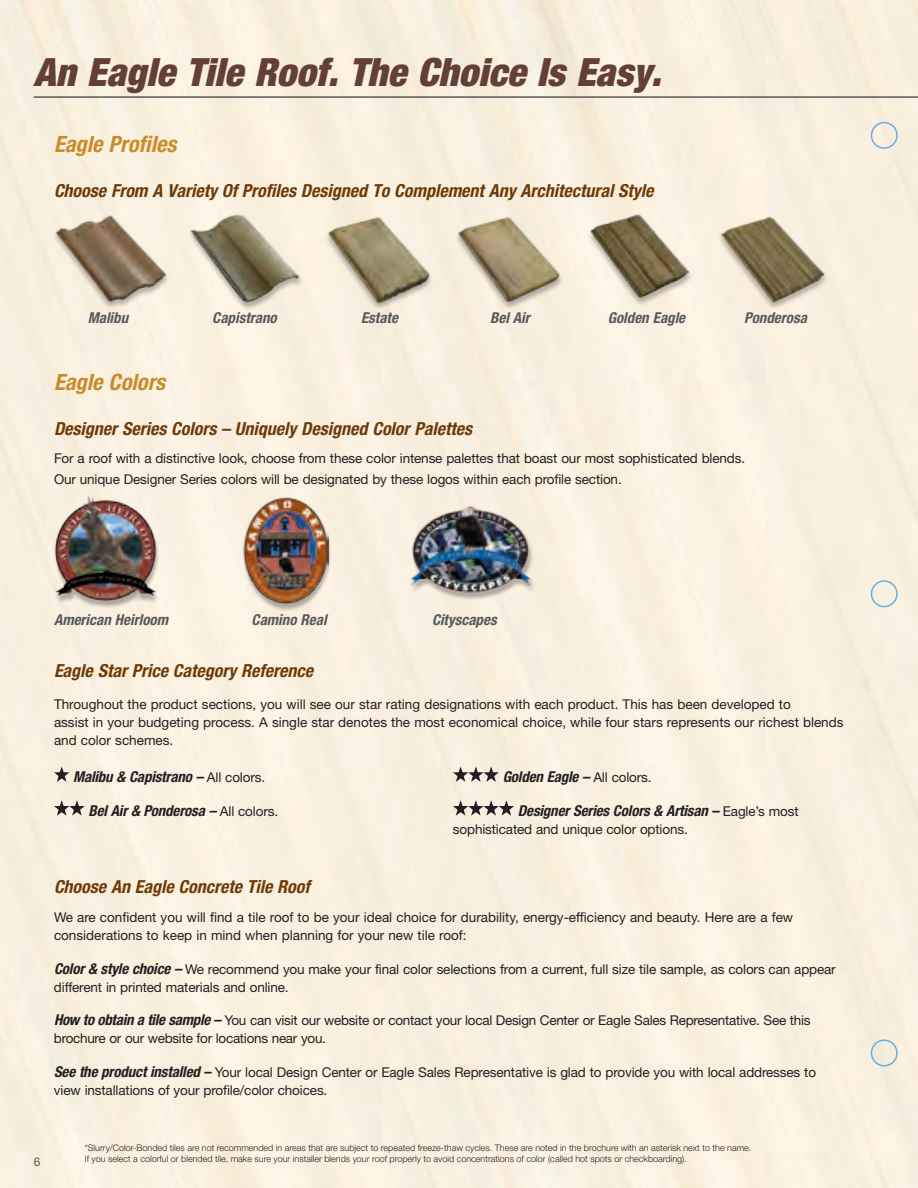
<style>
.page{position:relative;width:918px;height:1188px;background:#fff}
.page>*{position:absolute;margin:0;border:0;box-sizing:border-box;transform-origin:0 0}
.t1{font:italic 900 condensed 39px "Helvetica Neue";color:#633f35}
.t2{font:italic 700 condensed 22.5px "Helvetica Neue";color:#c98c2a}
.t3{font:italic 700 condensed 18px "Helvetica Neue";color:#6e3a07}
.t4{font:italic 700 condensed 15px "Helvetica Neue";letter-spacing:-.01em;color:#231f20}
.t5{font:italic 700 condensed 15px "Helvetica Neue";color:#57585a}
.t6{font:13.5px/18px "Helvetica Neue";letter-spacing:-.01em;color:#231f20}
.t7{font:12px "Helvetica Neue";color:#57585a}
.t8{font:300 9px/10.8px "Helvetica Neue";color:#231f20}
.s1{font-weight:400;font-style:normal;font-stretch:normal;font-size:13.5px}
.s2{font-weight:700;font-style:italic;font-stretch:condensed;font-size:15px}
</style>
<div class="page">
<hr style="left:34px;top:96px;width:884px;height:2px;background:#57585a">
<svg style="left:54px;top:766px;width:15px;height:16px"></svg>
<svg style="left:54px;top:800px;width:31px;height:16px"></svg>
<svg style="left:453px;top:766px;width:46px;height:16px"></svg>
<svg style="left:453px;top:800px;width:61px;height:16px"></svg>
<div style="left:586px;top:214px;width:107px;height:91px;background:#2a2525;opacity:.35"></div>
<img style="left:584px;top:212px;width:112px;height:90px">
<div style="left:716px;top:217px;width:112px;height:93px;background:#2a2525;opacity:.35"></div>
<img style="left:716px;top:212px;width:112px;height:90px">
<div style="left:324px;top:217px;width:109px;height:92px;background:#2a2525;opacity:.35"></div>
<img style="left:321px;top:212px;width:111px;height:90px">
<div style="left:454px;top:217px;width:109px;height:92px;background:#2a2525;opacity:.35"></div>
<img style="left:452px;top:212px;width:111px;height:90px">
<div style="left:186px;top:213px;width:117px;height:97px;background:#2a2525;opacity:.35"></div>
<img style="left:190px;top:213px;width:114px;height:91px">
<div style="left:52px;top:214px;width:118px;height:96px;background:#2a2525;opacity:.35"></div>
<img style="left:54px;top:213px;width:114px;height:91px">
<div style="left:54px;top:498px;width:482px;height:113px;background:#f9f0e1"></div>
<img style="left:405px;top:496px;width:127px;height:104px">
<img style="left:48px;top:496px;width:114px;height:108px">
<img style="left:243px;top:496px;width:85px;height:108px">
<div style="left:871px;top:122px;width:27px;height:27px;border:2px solid #6caddf;border-radius:50%"></div>
<div style="left:871px;top:580px;width:27px;height:27px;border:2px solid #6caddf;border-radius:50%"></div>
<div style="left:871px;top:1039px;width:27px;height:27px;border:2px solid #6caddf;border-radius:50%"></div>
<h1 class="t1" style="left:34px;top:48px;width:629px">An Eagle Tile Roof. The Choice Is Easy.</h1>
<h2 class="t2" style="left:54px;top:131px;width:124px">Eagle Profiles</h2>
<h3 class="t3" style="left:54px;top:180px;width:601px">Choose From A Variety Of Profiles Designed To Complement Any Architectural Style</h3>
<p class="t5" style="left:88px;top:309px;width:42px">Malibu</p>
<p class="t5" style="left:212px;top:309px;width:66px">Capistrano</p>
<p class="t5" style="left:361px;top:309px;width:38px">Estate</p>
<p class="t5" style="left:490px;top:309px;width:41px">Bel Air</p>
<p class="t5" style="left:608px;top:309px;width:79px">Golden Eagle</p>
<p class="t5" style="left:744px;top:309px;width:65px">Ponderosa</p>
<h2 class="t2" style="left:54px;top:368px;width:113px">Eagle Colors</h2>
<h3 class="t3" style="left:54px;top:417px;width:419px">Designer Series Colors – Uniquely Designed Color Palettes</h3>
<p class="t6" style="left:54px;top:448px;width:693px;line-height:20.2px">For a roof with a distinctive look, choose from these color intense palettes that boast our most sophisticated blends.<br>Our unique Designer Series colors will be designated by these logos within each profile section.</p>
<p class="t5" style="left:54px;top:611px;width:116px">American Heirloom</p>
<p class="t5" style="left:252px;top:611px;width:76px">Camino Real</p>
<p class="t5" style="left:432px;top:611px;width:66px">Cityscapes</p>
<h3 class="t3" style="left:54px;top:660px;width:261px">Eagle Star Price Category Reference</h3>
<p class="t6" style="left:54px;top:695px;width:791px">Throughout the product sections, you will see our star rating designations with each product. This has been developed to<br>assist in your budgeting process. A single star denotes the most economical choice, while four stars represents our richest blends and color schemes.</p>
<p class="t4" style="left:73px;top:767px;width:194px">Malibu &amp; Capistrano – <span class="s1">All colors.</span></p>
<p class="t4" style="left:89px;top:801px;width:191px">Bel Air &amp; Ponderosa – <span class="s1">All colors.</span></p>
<p class="t4" style="left:503px;top:767px;width:150px">Golden Eagle – <span class="s1">All colors.</span></p>
<p class="t4" style="left:518px;top:801px;width:282px">Designer Series Colors &amp; Artisan – <span class="s1">Eagle’s most</span></p>
<p class="t6" style="left:453px;top:820px;width:236px">sophisticated and unique color options.</p>
<h3 class="t3" style="left:54px;top:876px;width:257px">Choose An Eagle Concrete Tile Roof</h3>
<p class="t6" style="left:54px;top:908px;width:741px">We are confident you will find a tile roof to be your ideal choice for durability, energy-efficiency and beauty. Here are a few considerations to keep in mind when planning for your new tile roof:</p>
<p class="t6" style="left:54px;top:960px;width:783px"><span class="s2">Color &amp; style choice –</span> We recommend you make your final color selections from a current, full size tile sample, as colors can appear different in printed materials and online.</p>
<p class="t6" style="left:54px;top:1011px;width:758px"><span class="s2">How to obtain a tile sample –</span> You can visit our website or contact your local Design Center or Eagle Sales Representative. See this brochure or our website for locations near you.</p>
<p class="t6" style="left:54px;top:1063px;width:764px"><span class="s2">See the product installed –</span> Your local Design Center or Eagle Sales Representative is glad to provide you with local addresses to view installations of your profile/color choices.</p>
<p class="t7" style="left:34px;top:1154px;width:8px">6</p>
<p class="t8" style="left:85px;top:1142px;width:668px">*Slurry/Color-Bonded tiles are not recommended in areas that are subject to repeated freeze-thaw cycles. These are noted in the brochure with an asterisk next to the name.<br>If you select a colorful or blended tile, make sure your installer blends your roof properly to avoid concentrations of color (called hot spots or checkboarding).</p>
</div>
